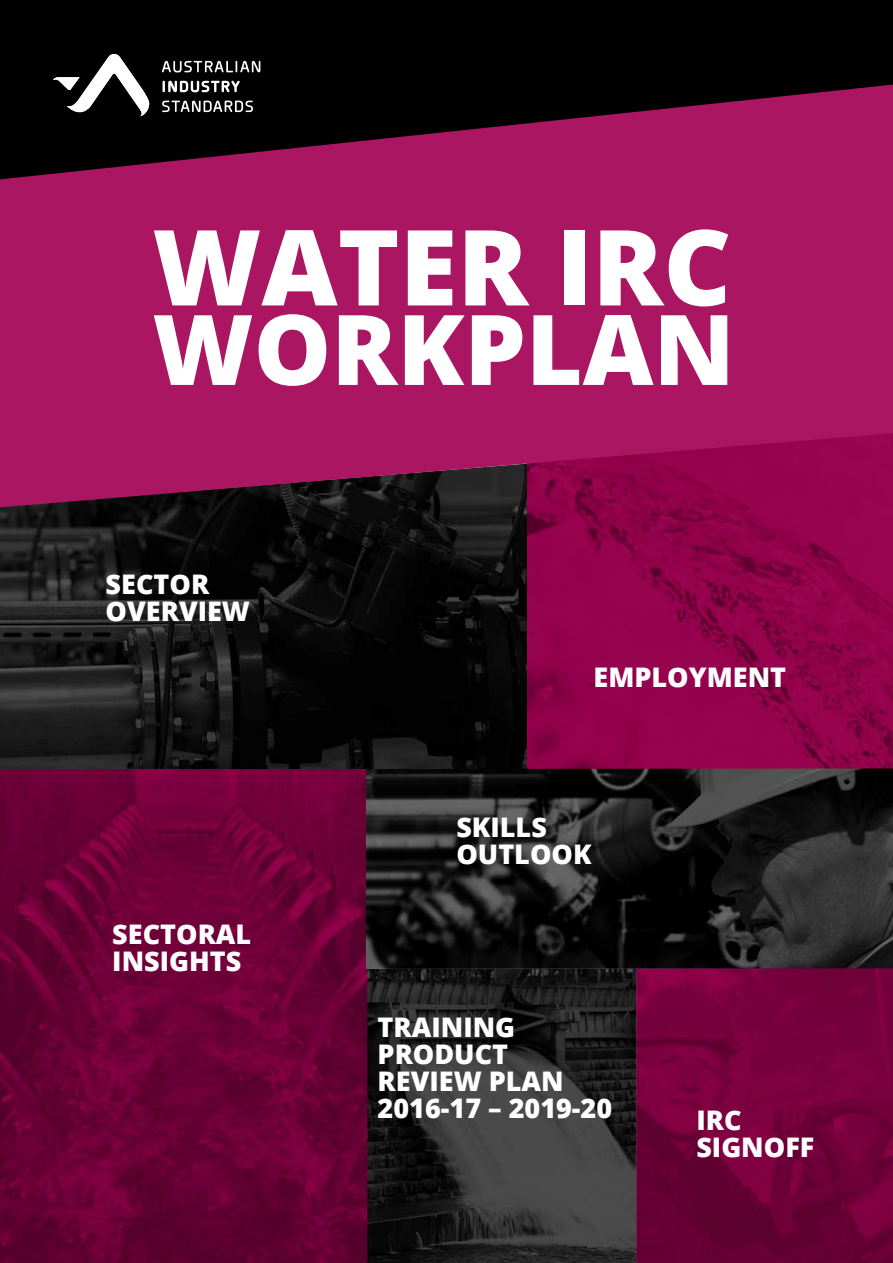
<style>
.page{position:relative;width:893px;height:1263px;background:#fff}
.page>*{position:absolute;margin:0;border:0;box-sizing:border-box;transform-origin:0 0}
.t1{font:800 105px "Open Sans";color:#fff}
.t2{font:800 97.5px "Open Sans";color:#fff}
.t3{font:800 27px/27px "Open Sans";color:#fff}
</style>
<div class="page">
<img style="left:0;top:507px;width:527px;height:261px">
<img style="left:0;top:768px;width:893px;height:495px">
<img style="left:527px;top:507px;width:366px;height:263px">
<svg style="left:0;top:179px;width:893px;height:328px;fill:#ab1662"></svg>
<svg style="left:0;top:0;width:893px;height:179px;fill:#000"></svg>
<svg style="left:53px;top:54px;width:97px;height:64px"></svg>
<svg style="left:162px;top:61px;width:98px;height:11px"></svg>
<svg style="left:163px;top:81px;width:77px;height:11px"></svg>
<svg style="left:162px;top:101px;width:91px;height:11px"></svg>
<h1 class="t1" style="left:152px;top:187px;width:581px">WATER IRC</h1>
<h2 class="t2" style="left:152px;top:275px;width:584px">WORKPLAN</h2>
<p class="t3" style="left:106px;top:569px;width:146px">SECTOR<br>OVERVIEW</p>
<p class="t3" style="left:112px;top:919px;width:140px">SECTORAL<br>INSIGHTS</p>
<p class="t3" style="left:594px;top:662px;width:194px">EMPLOYMENT</p>
<p class="t3" style="left:456px;top:812px;width:137px">SKILLS<br>OUTLOOK</p>
<p class="t3" style="left:378px;top:1012px;width:236px">TRAINING<br>PRODUCT<br>REVIEW PLAN<br>2016-17 – 2019-20</p>
<p class="t3" style="left:696px;top:1105px;width:120px">IRC<br>SIGNOFF</p>
</div>
